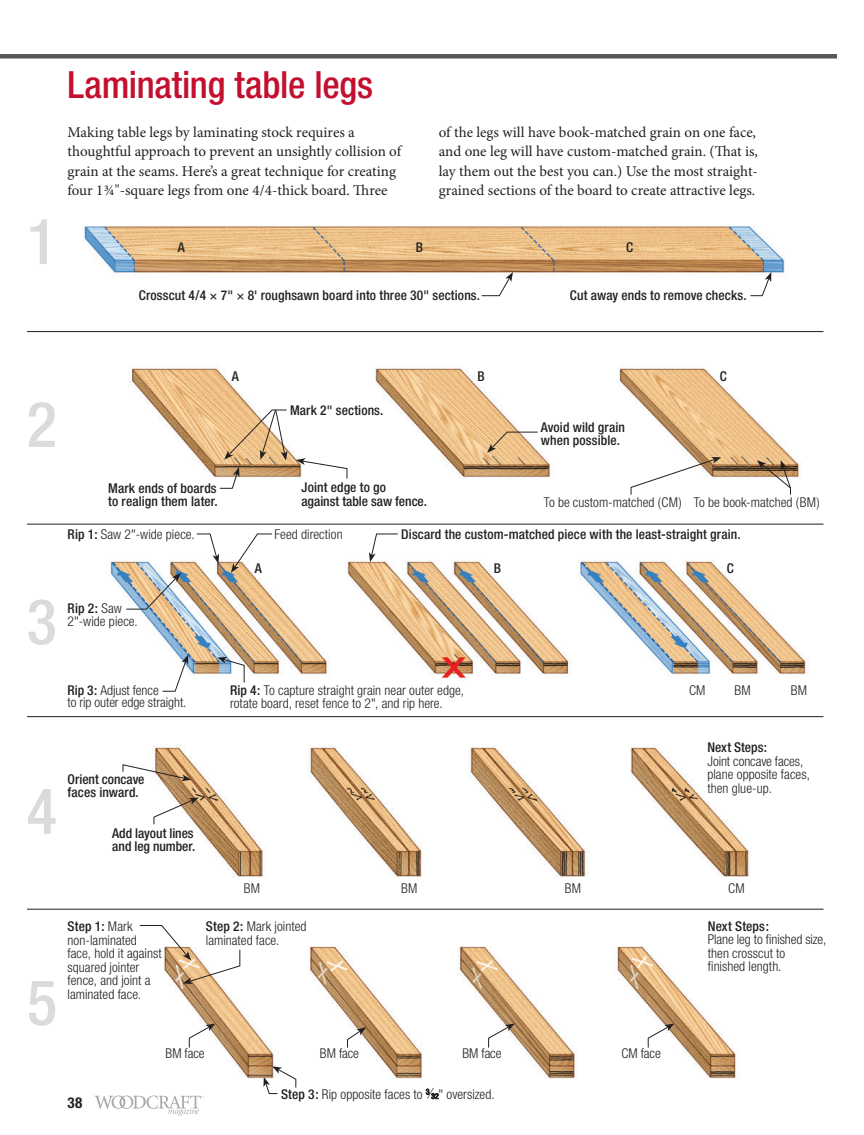
<style>
.page{position:relative;width:864px;height:1135px;background:#fff}
.page>*{position:absolute;margin:0;border:0;box-sizing:border-box;transform-origin:0 0}
.t1{font:500 condensed 63px "Helvetica Neue";color:#dbdbdd}
.t2{font:500 condensed 37.5px "Helvetica Neue";letter-spacing:-.01em;color:#c3102f}
.t3{font:15px/19.5px "Minion Pro";color:#231f20}
.t4{font:700 condensed 15px "Helvetica Neue";color:#231f20}
.t5{font:300 condensed 13.5px/13.5px "Helvetica Neue";letter-spacing:.005em;color:#231f20}
.t6{font:500 condensed 13.5px/13.5px "Helvetica Neue";letter-spacing:.01em;color:#231f20}
.s1{font-weight:500}
.s2{font-size:13.95px}
.s3{font-size:7.35px}
</style>
<div class="page">
<img style="left:67px;top:58px;width:770px;height:1058px">
<svg style="left:296px;top:458px;width:52px;height:21px"></svg>
<hr style="left:0;top:54px;width:837px;height:4px;background:#57585a">
<hr style="left:27px;top:331px;width:797px;height:1px;background:#231f20">
<hr style="left:27px;top:523px;width:797px;height:1px;background:#231f20">
<hr style="left:27px;top:716px;width:797px;height:1px;background:#231f20">
<hr style="left:27px;top:908px;width:797px;height:1px;background:#231f20">
<svg style="left:426px;top:1088px;width:13px;height:10px"></svg>
<svg style="left:196px;top:533px;width:23px;height:30px"></svg>
<svg style="left:220px;top:467px;width:19px;height:22px"></svg>
<svg style="left:481px;top:272px;width:32px;height:24px"></svg>
<svg style="left:750px;top:272px;width:21px;height:24px"></svg>
<svg style="left:487px;top:431px;width:51px;height:22px"></svg>
<svg style="left:630px;top:457px;width:91px;height:38px"></svg>
<svg style="left:231px;top:533px;width:41px;height:39px"></svg>
<svg style="left:369px;top:533px;width:29px;height:29px"></svg>
<svg style="left:126px;top:572px;width:55px;height:37px"></svg>
<svg style="left:122px;top:763px;width:69px;height:17px"></svg>
<svg style="left:153px;top:797px;width:46px;height:27px"></svg>
<svg style="left:139px;top:924px;width:102px;height:59px"></svg>
<svg style="left:189px;top:1023px;width:26px;height:24px"></svg>
<svg style="left:347px;top:1026px;width:19px;height:21px"></svg>
<svg style="left:263px;top:1065px;width:34px;height:28px"></svg>
<svg style="left:488px;top:1023px;width:27px;height:24px"></svg>
<svg style="left:647px;top:1023px;width:27px;height:24px"></svg>
<svg style="left:162px;top:654px;width:26px;height:37px"></svg>
<svg style="left:217px;top:656px;width:28px;height:26px"></svg>
<svg style="left:224px;top:409px;width:63px;height:51px"></svg>
<svg style="left:757px;top:460px;width:35px;height:35px"></svg>
<svg style="left:95px;top:1095px;width:108px;height:20px"></svg>
<h1 class="t1" style="left:27px;top:204px;width:32px">1</h1>
<h2 class="t2" style="left:68px;top:62px;width:307px">Laminating table legs</h2>
<p class="t3" style="left:68px;top:122px;width:335px">Making table legs by laminating stock requires a thoughtful approach to prevent an unsightly collision of grain at the seams. Here’s a great technique for creating four 13/4"-square legs from one 4/4-thick board. Three</p>
<p class="t3" style="left:439px;top:122px;width:321px">of the legs will have book-matched grain on one face, and one leg will have custom-matched grain. (That is, lay them out the best you can.) Use the most straight&shy;grained sections of the board to create attractive legs.</p>
<p class="t6" style="left:178px;top:240px;width:9px">A</p>
<p class="t6" style="left:416px;top:240px;width:9px">B</p>
<p class="t6" style="left:626px;top:240px;width:9px">C</p>
<p class="t6" style="left:139px;top:288px;width:343px">Crosscut 4/4 × 7" × 8' roughsawn board into three 30" sections.</p>
<p class="t6" style="left:570px;top:288px;width:178px">Cut away ends to remove checks.</p>
<h1 class="t1" style="left:27px;top:387px;width:32px">2</h1>
<p class="t6" style="left:108px;top:481px;width:111px">Mark ends of boards to realign them later.</p>
<p class="t5" style="left:68px;top:527px;width:129px"><span class="s1">Rip 1:</span> Saw 2"-wide piece.</p>
<p class="t6" style="left:232px;top:369px;width:9px">A</p>
<h1 class="t1" style="left:27px;top:584px;width:32px">3</h1>
<p class="t5" style="left:68px;top:601px;width:72px"><span class="s1">Rip 2:</span> Saw<br>2"-wide piece.</p>
<p class="t6" style="left:290px;top:403px;width:95px">Mark 2" sections.</p>
<p class="t6" style="left:477px;top:369px;width:9px">B</p>
<p class="t6" style="left:541px;top:419px;width:86px">Avoid wild grain when possible.</p>
<p class="t6" style="left:720px;top:369px;width:9px">C</p>
<p class="t6" style="left:255px;top:561px;width:9px">A</p>
<p class="t6" style="left:302px;top:480px;width:127px">Joint edge to go against table saw fence.</p>
<p class="t5" style="left:544px;top:495px;width:278px">To be custom-matched (CM) To be book-matched (BM)</p>
<p class="t5" style="left:274px;top:527px;width:70px">Feed direction</p>
<p class="t6" style="left:401px;top:527px;width:341px">Discard the custom-matched piece with the least-straight grain.</p>
<p class="t6" style="left:494px;top:561px;width:9px">B</p>
<p class="t6" style="left:727px;top:561px;width:9px">C</p>
<p class="t5" style="left:68px;top:684px;width:120px;line-height:12px"><span class="s1">Rip 3:</span> Adjust fence<br>to rip outer edge straight.</p>
<p class="t5" style="left:230px;top:683px;width:236px"><span class="s1">Rip 4:</span> To capture straight grain near outer edge, rotate board, reset fence to 2", and rip here.</p>
<p class="t5" style="left:689px;top:683px;width:18px">CM</p>
<p class="t5" style="left:735px;top:683px;width:18px">BM</p>
<p class="t5" style="left:791px;top:683px;width:18px">BM</p>
<h1 class="t1" style="left:27px;top:773px;width:32px">4</h1>
<h1 class="t1" style="left:27px;top:964px;width:32px">5</h1>
<p class="t6" style="left:68px;top:771px;width:78px">Orient concave faces inward.</p>
<p class="t6" style="left:112px;top:825px;width:85px">Add layout lines and leg number.</p>
<p class="t6" style="left:707px;top:740px;width:61px">Next Steps:</p>
<p class="t5" style="left:707px;top:753px;width:104px">Joint concave faces, plane opposite faces, then glue-up.</p>
<p class="t5" style="left:244px;top:881px;width:18px">BM</p>
<p class="t5" style="left:401px;top:881px;width:18px">BM</p>
<p class="t5" style="left:565px;top:881px;width:18px">BM</p>
<p class="t5" style="left:728px;top:881px;width:18px">CM</p>
<p class="t5" style="left:68px;top:919px;width:96px"><span class="s1">Step 1:</span> Mark non-laminated face, hold it against squared jointer fence, and joint a laminated face.</p>
<p class="t5" style="left:206px;top:919px;width:102px"><span class="s1">Step 2:</span> Mark jointed laminated face.</p>
<p class="t4" style="left:68px;top:1093px;width:16px">38</p>
<p class="t5" style="left:165px;top:1046px;width:41px">BM face</p>
<p class="t5" style="left:320px;top:1046px;width:41px">BM face</p>
<p class="t5" style="left:462px;top:1046px;width:41px">BM face</p>
<p class="t5" style="left:621px;top:1046px;width:41px">CM face</p>
<p class="t5" style="left:281px;top:1086px;width:215px"><span class="s1">Step 3:</span> Rip opposite faces to <sup>3</sup><span class="s2">⁄</span><span class="s3">32</span>" oversized.</p>
<p class="t6" style="left:708px;top:918px;width:63px">Next Steps:</p>
<p class="t5" style="left:708px;top:932px;width:120px">Plane leg to finished size, then crosscut to<br>finished length.</p>
</div>
